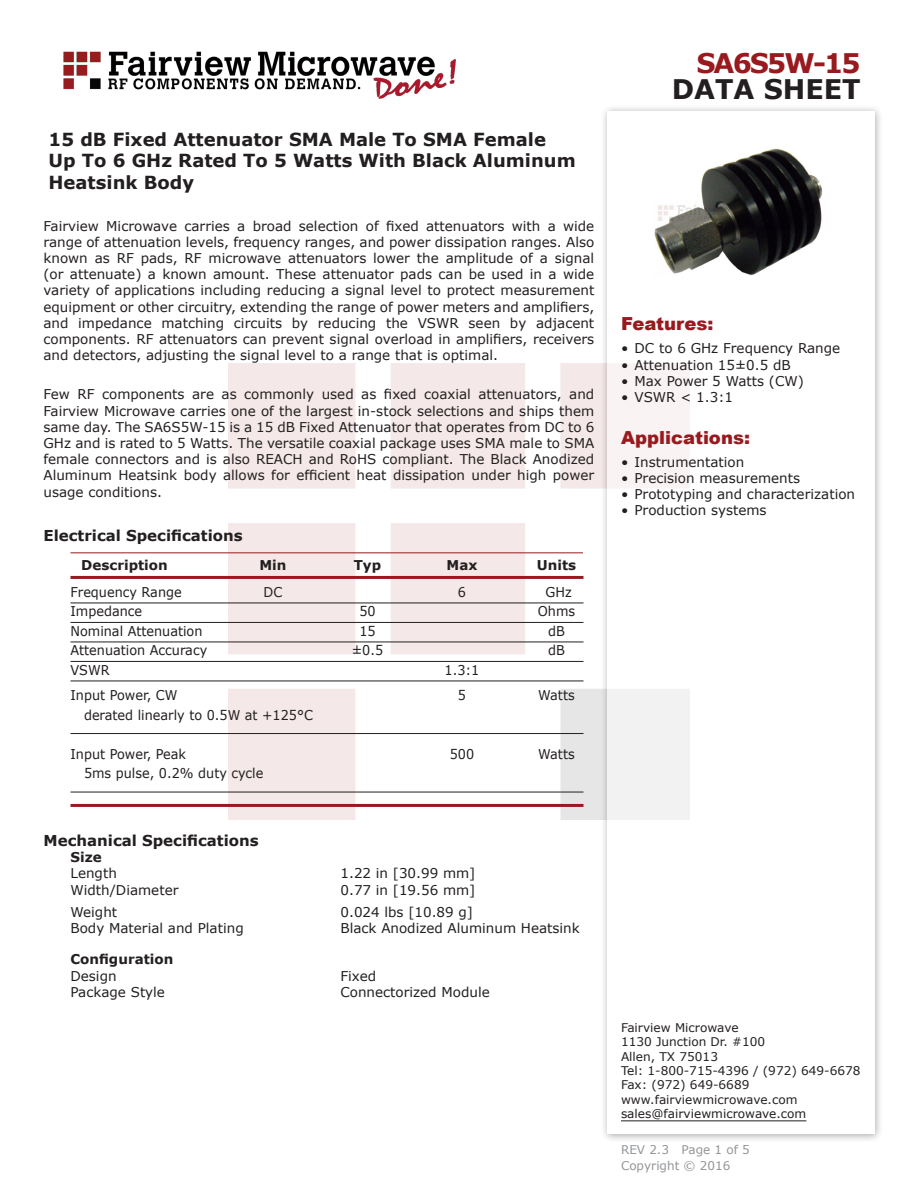
<style>
.page{position:relative;width:918px;height:1188px;background:#fff}
.page>*{position:absolute;margin:0;border:0;box-sizing:border-box;transform-origin:0 0}
.FM{font:700 27px "Verdana";letter-spacing:-.07em;color:#981a1e}
.t1{font:700 27px "Verdana";color:#231f20}
.Web_Description_Para{font:700 18px/21.6px "Verdana";color:#231f20}
.Applications_Header{font:900 18px "Arial";color:#981a1e}
.Head1{font:700 15px "Verdana";color:#231f20}
.MarketingDescription{font:13.5px/16.2px "Verdana";color:#231f20;text-align:justify}
.Table-Body{font:13.5px "Verdana";color:#231f20;scale:.95 1}
.Specs_Para{font:13.5px "Verdana";color:#231f20}
.Table-Header{font:700 13.5px "Verdana";color:#231f20}
.Head2{font:700 13.5px "Verdana";color:#231f20}
.Head2_after_Head1{font:700 13.5px "Verdana";color:#231f20}
.FM_Info{font:12px/14.4px "Verdana";color:#231f20}
.REV_Info{font:12px "Verdana";color:#939598}
</style>
<div class="page">
<img style="left:63px;top:51px;width:393px;height:48px">
<div style="left:600px;top:104px;width:284px;height:1039px;background:#231f20;opacity:.75"></div>
<div style="left:608px;top:111px;width:267px;height:1023px;background:#fff"></div>
<hr style="left:70px;top:552px;width:513px;height:1px;background:#981a1e">
<hr style="left:70px;top:576px;width:514px;height:3px;background:#981a1e">
<hr style="left:70px;top:603px;width:514px;height:1px;background:#231f20">
<hr style="left:70px;top:622px;width:514px;height:1px;background:#231f20">
<hr style="left:70px;top:642px;width:514px;height:1px;background:#231f20">
<hr style="left:70px;top:661px;width:514px;height:1px;background:#231f20">
<hr style="left:70px;top:681px;width:514px;height:1px;background:#231f20">
<hr style="left:70px;top:733px;width:514px;height:1px;background:#231f20">
<hr style="left:70px;top:792px;width:514px;height:1px;background:#231f20">
<hr style="left:70px;top:804px;width:514px;height:3px;background:#981a1e">
<hr style="left:621px;top:1120px;width:185px;height:1px;background:#231f20">
<img style="left:654px;top:148px;width:168px;height:127px">
<p class="Web_Description_Para" style="left:49px;top:128px;width:529px">15 dB Fixed Attenuator SMA Male To SMA Female<br>Up To 6 GHz Rated To 5 Watts With Black Aluminum<br>Heatsink Body</p>
<p class="MarketingDescription" style="left:44px;top:217px;width:552px">Fairview Microwave carries a broad selection of fixed attenuators with a wide range of attenuation levels, frequency ranges, and power dissipation ranges. Also known as RF pads, RF microwave attenuators lower the amplitude of a signal (or attenuate) a known amount. These attenuator pads can be used in a wide variety of applications including reducing a signal level to protect measurement equipment or other circuitry, extending the range of power meters and amplifiers, and impedance matching circuits by reducing the VSWR seen by adjacent components. RF attenuators can prevent signal overload in amplifiers, receivers and detectors, adjusting the signal level to a range that is optimal.</p>
<p class="MarketingDescription" style="left:44px;top:386px;width:552px">Few RF components are as commonly used as fixed coaxial attenuators, and Fairview Microwave carries one of the largest in-stock selections and ships them same day. The SA6S5W-15 is a 15 dB Fixed Attenuator that operates from DC to 6<br>GHz and is rated to 5 Watts. The versatile coaxial package uses SMA male to SMA female connectors and is also REACH and RoHS compliant. The Black Anodized Aluminum Heatsink body allows for efficient heat dissipation under high power usage conditions.</p>
<p class="Head1" style="left:44px;top:525px;width:201px">Electrical Specifications</p>
<p class="Table-Header" style="left:81px;top:555px;width:88px">Description</p>
<p class="Table-Header" style="left:259px;top:555px;width:29px">Min</p>
<p class="Table-Header" style="left:354px;top:555px;width:29px">Typ</p>
<p class="Table-Header" style="left:447px;top:555px;width:32px">Max</p>
<p class="Table-Header" style="left:537px;top:555px;width:41px">Units</p>
<p class="Table-Body" style="left:70px;top:583px;width:119px">Frequency Range</p>
<p class="Table-Body" style="left:264px;top:583px;width:21px">DC</p>
<p class="Table-Body" style="left:458px;top:583px;width:10px">6</p>
<p class="Table-Body" style="left:546px;top:583px;width:29px">GHz</p>
<p class="Table-Body" style="left:70px;top:602px;width:77px">Impedance</p>
<p class="Table-Body" style="left:359px;top:602px;width:19px">50</p>
<p class="Table-Body" style="left:538px;top:602px;width:41px">Ohms</p>
<p class="Table-Body" style="left:70px;top:622px;width:140px">Nominal Attenuation</p>
<p class="Table-Body" style="left:359px;top:622px;width:19px">15</p>
<p class="Table-Body" style="left:548px;top:622px;width:19px">dB</p>
<p class="Table-Body" style="left:70px;top:641px;width:145px">Attenuation Accuracy</p>
<p class="Table-Body" style="left:352px;top:641px;width:35px">±0.5</p>
<p class="Table-Body" style="left:548px;top:641px;width:19px">dB</p>
<p class="Table-Body" style="left:70px;top:661px;width:43px">VSWR</p>
<p class="Table-Body" style="left:445px;top:661px;width:38px">1.3:1</p>
<p class="Table-Body" style="left:70px;top:686px;width:114px">Input Power, CW</p>
<p class="Table-Body" style="left:458px;top:686px;width:10px">5</p>
<p class="Table-Body" style="left:538px;top:686px;width:40px">Watts</p>
<p class="Table-Body" style="left:84px;top:706px;width:243px">derated linearly to 0.5W at +125°C</p>
<p class="Table-Body" style="left:70px;top:745px;width:123px">Input Power, Peak</p>
<p class="Table-Body" style="left:450px;top:745px;width:27px">500</p>
<p class="Table-Body" style="left:538px;top:745px;width:40px">Watts</p>
<p class="Table-Body" style="left:84px;top:764px;width:190px">5ms pulse, 0.2% duty cycle</p>
<p class="Head1" style="left:44px;top:830px;width:217px">Mechanical Specifications</p>
<p class="Head2_after_Head1" style="left:70px;top:848px;width:33px">Size</p>
<p class="Specs_Para" style="left:70px;top:864px;width:48px">Length</p>
<p class="Specs_Para" style="left:340px;top:864px;width:136px">1.22 in [30.99 mm]</p>
<p class="Specs_Para" style="left:70px;top:880px;width:109px">Width/Diameter</p>
<p class="Specs_Para" style="left:340px;top:880px;width:136px">0.77 in [19.56 mm]</p>
<p class="Specs_Para" style="left:70px;top:903px;width:48px">Weight</p>
<p class="Specs_Para" style="left:340px;top:903px;width:134px">0.024 lbs [10.89 g]</p>
<p class="Specs_Para" style="left:70px;top:919px;width:175px">Body Material and Plating</p>
<p class="Specs_Para" style="left:340px;top:919px;width:241px">Black Anodized Aluminum Heatsink</p>
<p class="Head2" style="left:70px;top:950px;width:104px">Configuration</p>
<p class="Specs_Para" style="left:70px;top:966px;width:48px">Design</p>
<p class="Specs_Para" style="left:340px;top:966px;width:37px">Fixed</p>
<p class="Specs_Para" style="left:70px;top:983px;width:96px">Package Style</p>
<p class="Specs_Para" style="left:340px;top:983px;width:151px">Connectorized Module</p>
<p class="FM" style="left:696px;top:44px;width:166px">SA6S5W-15</p>
<p class="t1" style="left:672px;top:70px;width:191px">DATA SHEET</p>
<p class="Applications_Header" style="left:621px;top:311px;width:94px">Features:</p>
<p class="MarketingDescription" style="left:621px;top:340px;width:221px">• DC to 6 GHz Frequency Range</p>
<p class="MarketingDescription" style="left:621px;top:356px;width:171px">• Attenuation 15±0.5 dB</p>
<p class="MarketingDescription" style="left:621px;top:373px;width:184px">• Max Power 5 Watts (CW)</p>
<p class="MarketingDescription" style="left:621px;top:389px;width:114px">• VSWR &lt; 1.3:1</p>
<p class="Applications_Header" style="left:621px;top:424px;width:131px">Applications:</p>
<p class="MarketingDescription" style="left:621px;top:454px;width:125px">• Instrumentation</p>
<p class="MarketingDescription" style="left:621px;top:470px;width:181px">• Precision measurements</p>
<p class="MarketingDescription" style="left:621px;top:486px;width:236px">• Prototyping and characterization</p>
<p class="MarketingDescription" style="left:621px;top:502px;width:147px">• Production systems</p>
<p class="FM_Info" style="left:621px;top:1020px;width:119px">Fairview Microwave</p>
<p class="FM_Info" style="left:621px;top:1035px;width:146px">1130 Junction Dr. #100<br>Allen, TX 75013</p>
<p class="FM_Info" style="left:621px;top:1063px;width:241px">Tel: 1-800-715-4396 / (972) 649-6678</p>
<p class="FM_Info" style="left:621px;top:1078px;width:130px">Fax: (972) 649-6689</p>
<p class="FM_Info" style="left:621px;top:1092px;width:178px">www.fairviewmicrowave.com</p>
<p class="FM_Info" style="left:621px;top:1107px;width:187px">sales@fairviewmicrowave.com</p>
<p class="REV_Info" style="left:621px;top:1141px;width:130px">REV 2.3 Page 1 of 5</p>
<p class="REV_Info" style="left:621px;top:1157px;width:111px">Copyright © 2016</p>
</div>
